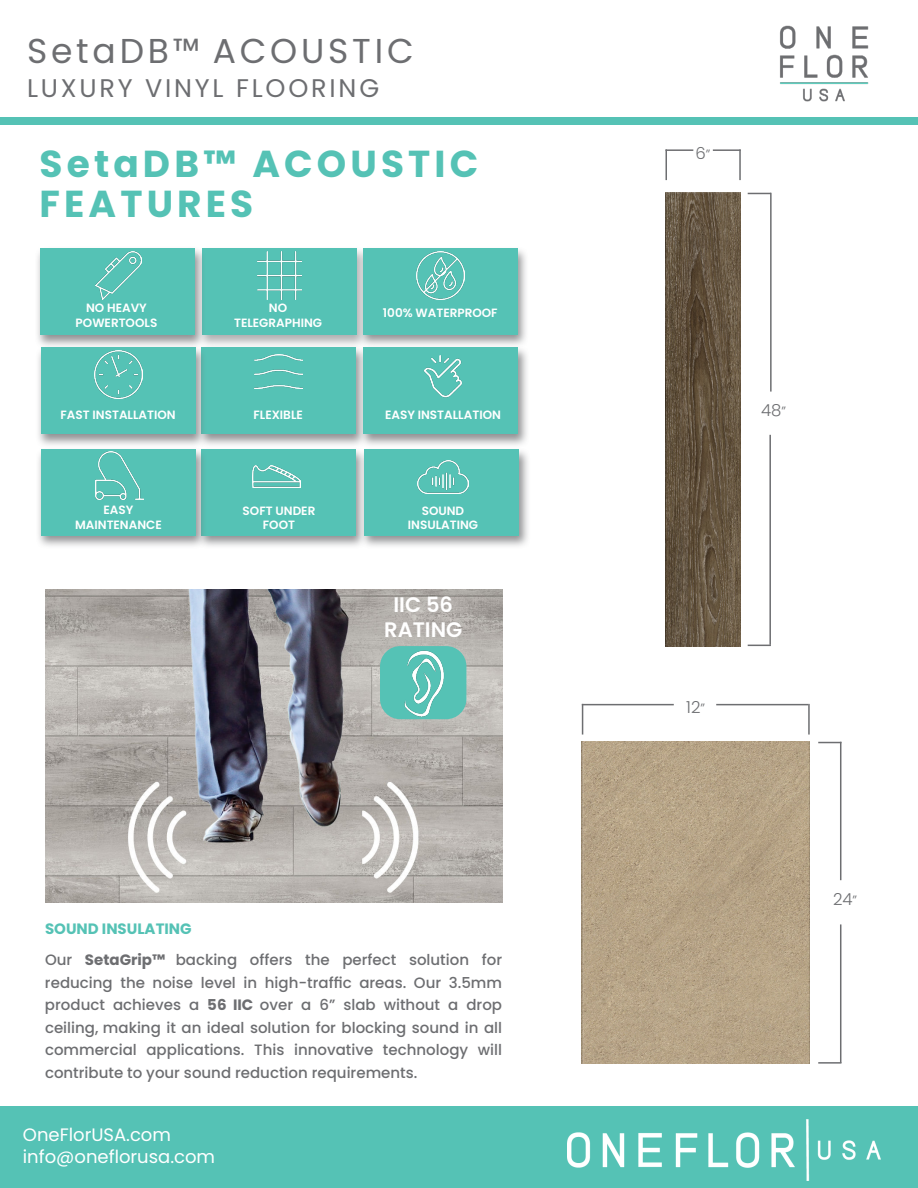
<style>
.page{position:relative;width:918px;height:1188px;background:#fff}
.page>*{position:absolute;margin:0;border:0;box-sizing:border-box;transform-origin:0 0}
.t1{font:700 37.5px/40.5px "Poppins";letter-spacing:.11em;color:#55c2b5}
.t2{font:34.5px "Poppins";letter-spacing:.11em;color:#6d6e71}
.t3{font:25.5px "Poppins";letter-spacing:.11em;color:#6d6e71}
.t4{font:600 21px/25.2px "Poppins";color:#fff;text-align:center}
.t5{font:18px/21.6px "Poppins";color:#fff}
.t6{font:300 16.5px "Poppins";color:#6d6e71}
.t7{font:500 15px/22.5px "Poppins";color:#6d6e71}
.t8{font:600 12px/14.4px "Poppins";color:#fff;text-align:center}
.s1{font-weight:700;color:#55c2b5}
.s2{font-weight:700}
.s3{font-size:13.5px}
</style>
<div class="page">
<div style="left:0;top:118px;width:918px;height:7px;background:#55c2b5"></div>
<img style="left:45px;top:590px;width:457px;height:313px">
<img style="left:380px;top:646px;width:86px;height:73px">
<div style="left:197px;top:246px;width:171px;height:103px;background:#6c6d70;opacity:.55"></div>
<div style="left:202px;top:248px;width:154px;height:86px;background:#55c2b5"></div>
<div style="left:35px;top:246px;width:171px;height:103px;background:#6c6d70;opacity:.75"></div>
<div style="left:40px;top:248px;width:154px;height:86px;background:#55c2b5"></div>
<div style="left:358px;top:246px;width:171px;height:103px;background:#6c6d70;opacity:.75"></div>
<div style="left:363px;top:248px;width:155px;height:86px;background:#55c2b5"></div>
<img style="left:95px;top:252px;width:46px;height:48px">
<img style="left:417px;top:252px;width:48px;height:48px">
<img style="left:257px;top:252px;width:45px;height:47px">
<div style="left:196px;top:345px;width:171px;height:103px;background:#6c6d70;opacity:.75"></div>
<div style="left:201px;top:348px;width:155px;height:86px;background:#55c2b5"></div>
<img style="left:255px;top:355px;width:48px;height:33px">
<div style="left:0;top:1107px;width:918px;height:81px;background:#55c2b5"></div>
<img style="left:567px;top:1120px;width:313px;height:61px">
<img style="left:780px;top:25px;width:88px;height:77px">
<div style="left:358px;top:345px;width:171px;height:103px;background:#6c6d70;opacity:.75"></div>
<div style="left:363px;top:348px;width:155px;height:86px;background:#55c2b5"></div>
<img style="left:423px;top:355px;width:39px;height:42px">
<div style="left:36px;top:345px;width:171px;height:103px;background:#6c6d70;opacity:.75"></div>
<div style="left:41px;top:348px;width:155px;height:86px;background:#55c2b5"></div>
<img style="left:94px;top:351px;width:48px;height:48px">
<div style="left:196px;top:447px;width:171px;height:102px;background:#6c6d70;opacity:.75"></div>
<div style="left:201px;top:449px;width:155px;height:86px;background:#55c2b5"></div>
<img style="left:252px;top:465px;width:48px;height:22px">
<div style="left:359px;top:447px;width:171px;height:102px;background:#6c6d70;opacity:.75"></div>
<div style="left:364px;top:449px;width:155px;height:86px;background:#55c2b5"></div>
<img style="left:418px;top:460px;width:50px;height:34px">
<img style="left:666px;top:192px;width:75px;height:454px">
<hr style="left:739px;top:149px;width:2px;height:31px;background:#6d6e71">
<hr style="left:713px;top:149px;width:28px;height:2px;background:#6d6e71">
<hr style="left:666px;top:149px;width:1px;height:31px;background:#6d6e71">
<hr style="left:666px;top:149px;width:27px;height:2px;background:#6d6e71">
<svg style="left:748px;top:193px;width:22px;height:1px"></svg>
<hr style="left:770px;top:193px;width:2px;height:199px;background:#6d6e71">
<svg style="left:748px;top:645px;width:23px;height:1px"></svg>
<hr style="left:769px;top:435px;width:2px;height:210px;background:#6d6e71">
<img style="left:582px;top:742px;width:228px;height:322px">
<hr style="left:818px;top:1062px;width:23px;height:2px;background:#6d6e71">
<svg style="left:818px;top:742px;width:22px;height:1px"></svg>
<hr style="left:840px;top:742px;width:1px;height:138px;background:#6d6e71">
<hr style="left:840px;top:924px;width:1px;height:139px;background:#6d6e71">
<hr style="left:582px;top:704px;width:1px;height:31px;background:#6d6e71">
<hr style="left:808px;top:704px;width:2px;height:31px;background:#6d6e71">
<hr style="left:582px;top:704px;width:92px;height:1px;background:#6d6e71">
<hr style="left:716px;top:704px;width:92px;height:1px;background:#6d6e71">
<div style="left:36px;top:447px;width:171px;height:103px;background:#6c6d70;opacity:.75"></div>
<div style="left:41px;top:449px;width:155px;height:86px;background:#55c2b5"></div>
<img style="left:96px;top:452px;width:48px;height:47px">
<h2 class="t2" style="left:27px;top:31px;width:388px">SetaDB™ ACOUSTIC</h2>
<h3 class="t3" style="left:27px;top:74px;width:354px">LUXURY VINYL FLOORING</h3>
<h1 class="t1" style="left:40px;top:144px;width:440px">SetaDB™ ACOUSTIC<br>FEATURES</h1>
<p class="t8" style="left:76px;top:301px;width:83px">NO HEAVY<br>POWERTOOLS</p>
<p class="t8" style="left:269px;top:301px;width:20px">NO</p>
<p class="t8" style="left:383px;top:305px;width:116px">100% WATERPROOF</p>
<p class="t8" style="left:234px;top:315px;width:89px">TELEGRAPHING</p>
<p class="t8" style="left:61px;top:408px;width:117px">FAST INSTALLATION</p>
<p class="t8" style="left:385px;top:408px;width:117px">EASY INSTALLATION</p>
<p class="t8" style="left:253px;top:408px;width:51px">FLEXIBLE</p>
<p class="t8" style="left:75px;top:503px;width:88px">EASY<br>MAINTENANCE</p>
<p class="t8" style="left:243px;top:503px;width:74px">SOFT UNDER<br>FOOT</p>
<p class="t8" style="left:408px;top:503px;width:72px">SOUND<br>INSULATING</p>
<h3 class="t4" style="left:384px;top:592px;width:80px">IIC 56<br>RATING</h3>
<p class="t7" style="left:45px;top:913px;width:459px;line-height:31.5px"><span class="s1">SOUND INSULATING<br></span>Our <span class="s2">SetaGrip™</span> backing offers the perfect solution for</p>
<p class="t7" style="left:45px;top:971px;width:459px;text-align:justify">reducing the noise level in high-traffic areas. Our 3.5mm product achieves a <span class="s2">56 IIC</span> over a 6” slab without a drop ceiling, making it an ideal solution for blocking sound in all commercial applications. This innovative technology will contribute to your sound reduction requirements.</p>
<p class="t5" style="left:23px;top:1124px;width:194px">OneFlorUSA.com info@oneflorusa.com</p>
<p class="t6" style="left:696px;top:144px;width:16px">6<span class="s3">”</span></p>
<p class="t6" style="left:761px;top:400px;width:27px">48<span class="s3">”</span></p>
<p class="t6" style="left:686px;top:698px;width:20px">12<span class="s3">”</span></p>
<p class="t6" style="left:833px;top:889px;width:26px">24<span class="s3">”</span></p>
</div>
